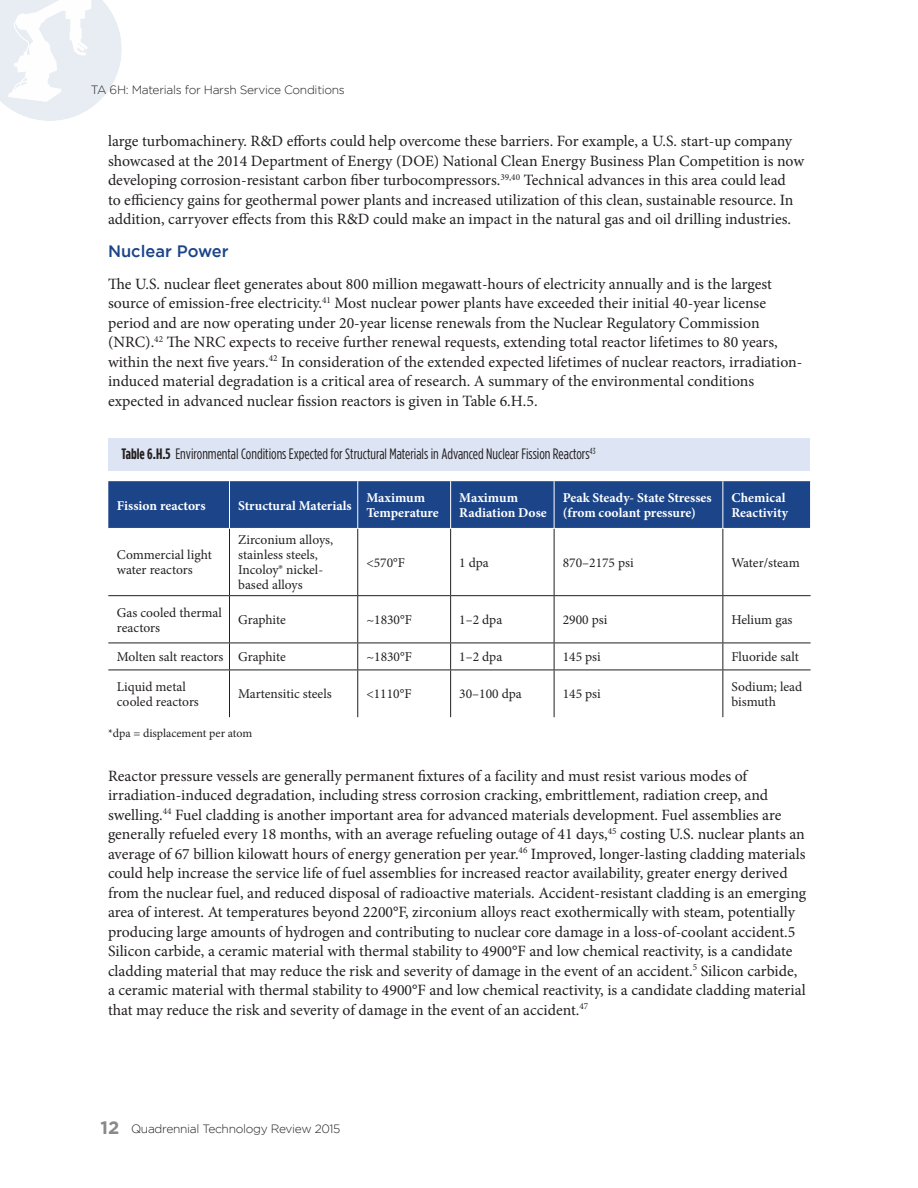
<style>
.page{position:relative;width:918px;height:1188px;background:#fff}
.page>*{position:absolute;margin:0;border:0;box-sizing:border-box;transform-origin:0 0}
.Header_Two{font:500 16.5px "Gotham";color:#1b4489}
.Body_Text{font:15.75px/19.5px "Minion Pro";color:#231f20}
.Figure_Text{font:15px "Gotham Condensed";color:#231f20}
.Table_-_body_text{font:13.5px/15px "Minion Pro";color:#231f20}
.Table_-_First_line{font:700 13.5px/15px "Minion Pro";color:#fff}
.t1{font:300 12px "Gotham";letter-spacing:-.025em;color:#231f20}
.Table_-_footers{font:12px "Minion Pro";color:#231f20}
.s1{font-weight:700}
.s2{font-weight:700;font-size:18px;color:#8a888a}
</style>
<div class="page">
<svg style="left:0;top:0;width:122px;height:121px"></svg>
<div style="left:108px;top:438px;width:702px;height:32px;background:#dde4f3"></div>
<div style="left:108px;top:481px;width:702px;height:47px;background:#1b4489"></div>
<svg style="left:108px;top:528px;width:446px;height:189px"></svg>
<svg style="left:555px;top:529px;width:256px;height:188px"></svg>
<hr style="left:108px;top:595px;width:121px;height:1px;background:#231f20">
<hr style="left:230px;top:595px;width:128px;height:1px;background:#231f20">
<hr style="left:358px;top:595px;width:93px;height:1px;background:#231f20">
<hr style="left:451px;top:595px;width:103px;height:1px;background:#231f20">
<hr style="left:554px;top:595px;width:169px;height:1px;background:#231f20">
<hr style="left:723px;top:595px;width:88px;height:1px;background:#231f20">
<hr style="left:108px;top:643px;width:121px;height:1px;background:#231f20">
<hr style="left:230px;top:643px;width:128px;height:1px;background:#231f20">
<hr style="left:358px;top:643px;width:93px;height:1px;background:#231f20">
<hr style="left:451px;top:643px;width:103px;height:1px;background:#231f20">
<hr style="left:554px;top:643px;width:169px;height:1px;background:#231f20">
<hr style="left:723px;top:643px;width:88px;height:1px;background:#231f20">
<hr style="left:108px;top:670px;width:121px;height:1px;background:#231f20">
<hr style="left:230px;top:670px;width:128px;height:1px;background:#231f20">
<hr style="left:358px;top:670px;width:93px;height:1px;background:#231f20">
<hr style="left:451px;top:670px;width:103px;height:1px;background:#231f20">
<hr style="left:554px;top:670px;width:169px;height:1px;background:#231f20">
<hr style="left:723px;top:670px;width:88px;height:1px;background:#231f20">
<hr style="left:229px;top:481px;width:1px;height:47px;background:#fff">
<hr style="left:357px;top:481px;width:1px;height:47px;background:#fff">
<hr style="left:450px;top:481px;width:1px;height:47px;background:#fff">
<hr style="left:554px;top:481px;width:1px;height:47px;background:#fff">
<hr style="left:722px;top:481px;width:1px;height:47px;background:#fff">
<hr style="left:108px;top:528px;width:121px;height:1px;background:#fff">
<hr style="left:230px;top:528px;width:128px;height:1px;background:#fff">
<hr style="left:358px;top:528px;width:93px;height:1px;background:#fff">
<hr style="left:451px;top:528px;width:103px;height:1px;background:#fff">
<hr style="left:229px;top:529px;width:1px;height:66px;background:#231f20">
<hr style="left:357px;top:529px;width:1px;height:66px;background:#231f20">
<hr style="left:450px;top:529px;width:1px;height:66px;background:#231f20">
<hr style="left:554px;top:529px;width:1px;height:66px;background:#231f20">
<hr style="left:722px;top:529px;width:1px;height:66px;background:#231f20">
<hr style="left:229px;top:596px;width:1px;height:47px;background:#231f20">
<hr style="left:357px;top:596px;width:1px;height:47px;background:#231f20">
<hr style="left:450px;top:596px;width:1px;height:47px;background:#231f20">
<hr style="left:554px;top:596px;width:1px;height:47px;background:#231f20">
<hr style="left:722px;top:596px;width:1px;height:47px;background:#231f20">
<svg style="left:229px;top:643px;width:1px;height:27px"></svg>
<svg style="left:357px;top:643px;width:1px;height:27px"></svg>
<svg style="left:450px;top:643px;width:1px;height:27px"></svg>
<svg style="left:554px;top:643px;width:1px;height:27px"></svg>
<svg style="left:722px;top:643px;width:1px;height:27px"></svg>
<hr style="left:229px;top:670px;width:1px;height:47px;background:#231f20">
<hr style="left:357px;top:670px;width:1px;height:47px;background:#231f20">
<hr style="left:450px;top:670px;width:1px;height:47px;background:#231f20">
<hr style="left:554px;top:670px;width:1px;height:47px;background:#231f20">
<hr style="left:722px;top:670px;width:1px;height:47px;background:#231f20">
<p class="t1" style="left:91px;top:83px;width:256px">TA 6H: Materials for Harsh Service Conditions</p>
<p class="Body_Text" style="left:108px;top:132px;width:698px">large turbomachinery. R&amp;D efforts could help overcome these barriers. For example, a U.S. start-up company showcased at the 2014 Department of Energy (DOE) National Clean Energy Business Plan Competition is now developing corrosion-resistant carbon fiber turbocompressors.<sup>39,40</sup> Technical advances in this area could lead<br>to efficiency gains for geothermal power plants and increased utilization of this clean, sustainable resource. In addition, carryover effects from this R&amp;D could make an impact in the natural gas and oil drilling industries.</p>
<p class="Header_Two" style="left:108px;top:241px;width:122px">Nuclear Power</p>
<p class="Body_Text" style="left:108px;top:274px;width:696px">The U.S. nuclear fleet generates about 800 million megawatt-hours of electricity annually and is the largest source of emission-free electricity.<sup>41</sup> Most nuclear power plants have exceeded their initial 40-year license period and are now operating under 20-year license renewals from the Nuclear Regulatory Commission (NRC).<sup>42</sup> The NRC expects to receive further renewal requests, extending total reactor lifetimes to 80 years, within the next five years.<sup>42</sup> In consideration of the extended expected lifetimes of nuclear reactors, irradiation&shy;induced material degradation is a critical area of research. A summary of the environmental conditions expected in advanced nuclear fission reactors is given in Table 6.H.5.</p>
<p class="Figure_Text" style="left:122px;top:446px;width:475px"><span class="s1">Table 6.H.5</span> Environmental Conditions Expected for Structural Materials in Advanced Nuclear Fission Reactors<sup>43</sup></p>
<p class="Table_-_First_line" style="left:117px;top:498px;width:90px">Fission reactors</p>
<p class="Table_-_First_line" style="left:238px;top:498px;width:115px">Structural Materials</p>
<p class="Table_-_First_line" style="left:366px;top:490px;width:74px">Maximum<br>Temperature</p>
<p class="Table_-_First_line" style="left:459px;top:490px;width:89px">Maximum<br>Radiation Dose</p>
<p class="Table_-_First_line" style="left:563px;top:490px;width:150px">Peak Steady- State Stresses (from coolant pressure)</p>
<p class="Table_-_First_line" style="left:732px;top:490px;width:58px">Chemical<br>Reactivity</p>
<p class="Table_-_body_text" style="left:117px;top:548px;width:96px">Commercial light water reactors</p>
<p class="Table_-_body_text" style="left:238px;top:533px;width:97px">Zirconium alloys, stainless steels,<br>Incoloy® nickel&shy;based alloys</p>
<p class="Table_-_body_text" style="left:366px;top:555px;width:40px">&lt;570°F</p>
<p class="Table_-_body_text" style="left:459px;top:555px;width:31px">1 dpa</p>
<p class="Table_-_body_text" style="left:563px;top:555px;width:73px">870–2175 psi</p>
<p class="Table_-_body_text" style="left:732px;top:555px;width:70px">Water/steam</p>
<p class="Table_-_body_text" style="left:117px;top:605px;width:107px">Gas cooled thermal reactors</p>
<p class="Table_-_body_text" style="left:238px;top:612px;width:49px">Graphite</p>
<p class="Table_-_body_text" style="left:366px;top:612px;width:47px">~1830°F</p>
<p class="Table_-_body_text" style="left:459px;top:612px;width:45px">1–2 dpa</p>
<p class="Table_-_body_text" style="left:563px;top:612px;width:46px">2900 psi</p>
<p class="Table_-_body_text" style="left:732px;top:612px;width:63px">Helium gas</p>
<p class="Table_-_body_text" style="left:117px;top:650px;width:108px">Molten salt reactors</p>
<p class="Table_-_body_text" style="left:238px;top:650px;width:49px">Graphite</p>
<p class="Table_-_body_text" style="left:366px;top:650px;width:47px">~1830°F</p>
<p class="Table_-_body_text" style="left:459px;top:650px;width:45px">1–2 dpa</p>
<p class="Table_-_body_text" style="left:563px;top:650px;width:40px">145 psi</p>
<p class="Table_-_body_text" style="left:732px;top:650px;width:69px">Fluoride salt</p>
<p class="Table_-_body_text" style="left:117px;top:679px;width:83px">Liquid metal cooled reactors</p>
<p class="Table_-_body_text" style="left:238px;top:687px;width:95px">Martensitic steels</p>
<p class="Table_-_body_text" style="left:366px;top:687px;width:47px">&lt;1110°F</p>
<p class="Table_-_body_text" style="left:459px;top:687px;width:64px">30–100 dpa</p>
<p class="Table_-_body_text" style="left:563px;top:687px;width:40px">145 psi</p>
<p class="Table_-_body_text" style="left:732px;top:679px;width:72px">Sodium; lead bismuth</p>
<p class="Table_-_footers" style="left:108px;top:725px;width:146px">*dpa = displacement per atom</p>
<p class="Body_Text" style="left:108px;top:766px;width:700px">Reactor pressure vessels are generally permanent fixtures of a facility and must resist various modes of irradiation-induced degradation, including stress corrosion cracking, embrittlement, radiation creep, and swelling.<sup>44</sup> Fuel cladding is another important area for advanced materials development. Fuel assemblies are generally refueled every 18 months, with an average refueling outage of 41 days,<sup>45</sup> costing U.S. nuclear plants an average of 67 billion kilowatt hours of energy generation per year.<sup>46</sup> Improved, longer-lasting cladding materials could help increase the service life of fuel assemblies for increased reactor availability, greater energy derived from the nuclear fuel, and reduced disposal of radioactive materials. Accident-resistant cladding is an emerging area of interest. At temperatures beyond 2200°F, zirconium alloys react exothermically with steam, potentially producing large amounts of hydrogen and contributing to nuclear core damage in a loss-of-coolant accident.5<br>Silicon carbide, a ceramic material with thermal stability to 4900°F and low chemical reactivity, is a candidate cladding material that may reduce the risk and severity of damage in the event of an accident.<sup>5</sup> Silicon carbide, a ceramic material with thermal stability to 4900°F and low chemical reactivity, is a candidate cladding material that may reduce the risk and severity of damage in the event of an accident.<sup>47</sup></p>
<p class="t1" style="left:100px;top:1122px;width:242px"><span class="s2">12</span> Quadrennial Technology Review 2015</p>
</div>
